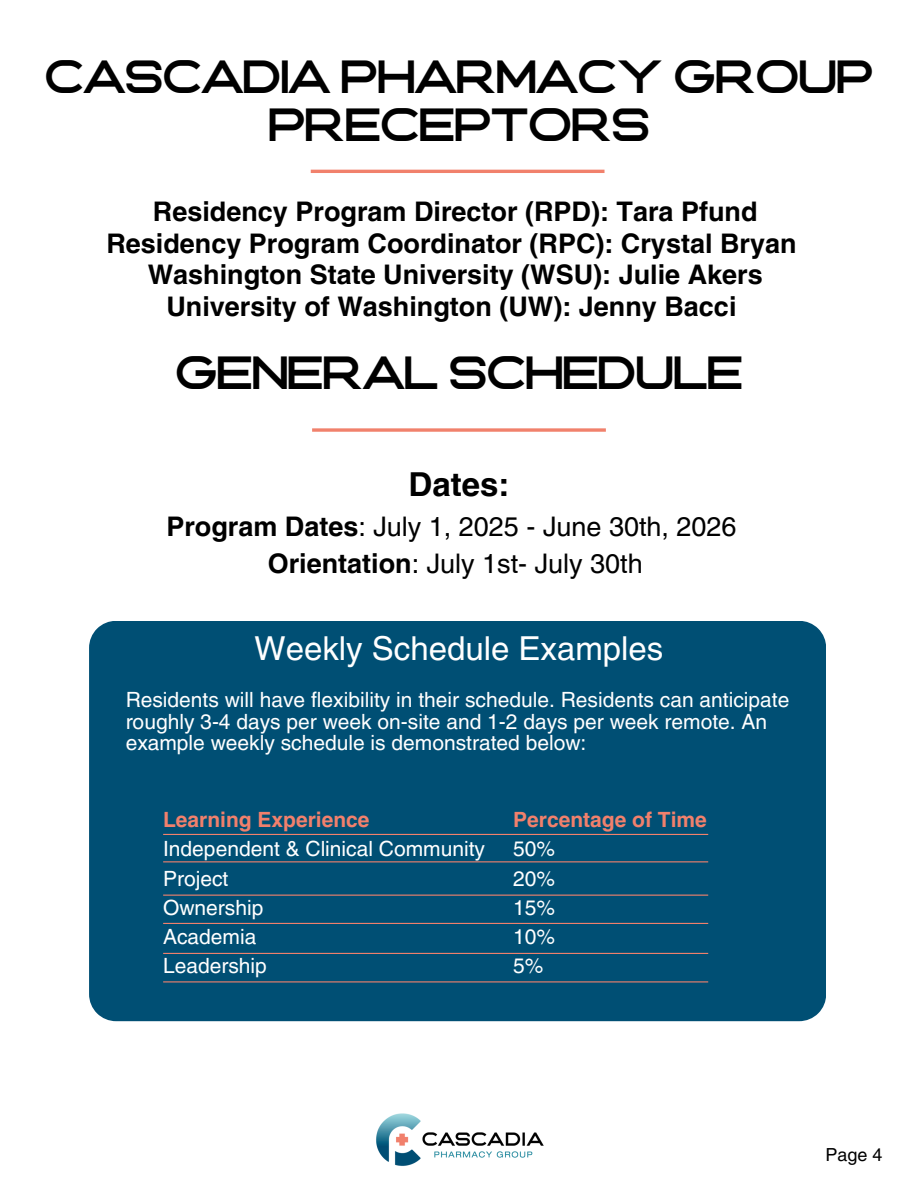
<style>
.page{position:relative;width:918px;height:1188px;background:#fff}
.page>*{position:absolute;margin:0;border:0;box-sizing:border-box;transform-origin:0 0}
.t1{font:46.5px/48.3px "Vastine";letter-spacing:-.055em;color:#000;text-align:center}
.t2{font:33px "Helvetica LT Pro";color:#fff}
.t3{font:700 33px "Helvetica LT Pro";color:#000}
.t4{font:700 27px/31.5px "Helvetica LT Pro";color:#000;text-align:center}
.t5{font:27px/37.2px "Helvetica LT Pro";color:#000;text-align:center}
.t6{font:21px/29.2px "Helvetica LT Pro";color:#fff}
.t7{font:700 21px "Helvetica LT Pro";color:#f1806c}
.t8{font:18px "Helvetica LT Pro";color:#000}
.s1{font-weight:700}
</style>
<div class="page">
<img style="left:376px;top:1113px;width:168px;height:53px">
<hr style="left:311px;top:170px;width:294px;height:3px;background:#f1816c">
<svg style="left:312px;top:428px;width:294px;height:4px"></svg>
<div style="left:89px;top:621px;width:737px;height:400px;background:#004f74"></div>
<hr style="left:163px;top:861px;width:545px;height:1px;background:#f1816c">
<hr style="left:163px;top:895px;width:545px;height:1px;background:#f1816c">
<hr style="left:163px;top:923px;width:545px;height:1px;background:#f1816c">
<hr style="left:163px;top:953px;width:545px;height:1px;background:#f1816c">
<hr style="left:163px;top:981px;width:545px;height:1px;background:#f1816c">
<hr style="left:163px;top:834px;width:545px;height:1px;background:#f1816c">
<h1 class="t1" style="left:43px;top:51px;width:833px">CASCADIA PHARMACY GROUP<br>PRECEPTORS</h1>
<p class="t4" style="left:106px;top:196px;width:692px">Residency Program Director (RPD): Tara Pfund Residency Program Coordinator (RPC): Crystal Bryan Washington State University (WSU): Julie Akers University of Washington (UW): Jenny Bacci</p>
<h1 class="t1" style="left:174px;top:348px;width:571px">GENERAL SCHEDULE</h1>
<h2 class="t3" style="left:409px;top:464px;width:102px">Dates:</h2>
<p class="t5" style="left:166px;top:508px;width:572px"><span class="s1">Program Dates</span>: July 1, 2025 - June 30th, 2026<br><span class="s1">Orientation</span>: July 1st- July 30th</p>
<h2 class="t2" style="left:255px;top:629px;width:410px">Weekly Schedule Examples</h2>
<p class="t6" style="left:126px;top:689px;width:665px;line-height:21.3px">Residents will have flexibility in their schedule. Residents can anticipate roughly 3-4 days per week on-site and 1-2 days per week remote. An example weekly schedule is demonstrated below:</p>
<p class="t7" style="left:163px;top:807px;width:208px">Learning Experience</p>
<p class="t6" style="left:163px;top:834px;width:323px">Independent &amp; Clinical Community<br>Project<br>Ownership<br>Academia<br>Leadership</p>
<p class="t7" style="left:513px;top:807px;width:195px">Percentage of Time</p>
<p class="t6" style="left:513px;top:834px;width:44px;text-align:justify">50% 20% 15% 10% 5%</p>
<p class="t8" style="left:825px;top:1144px;width:59px">Page 4</p>
</div>
